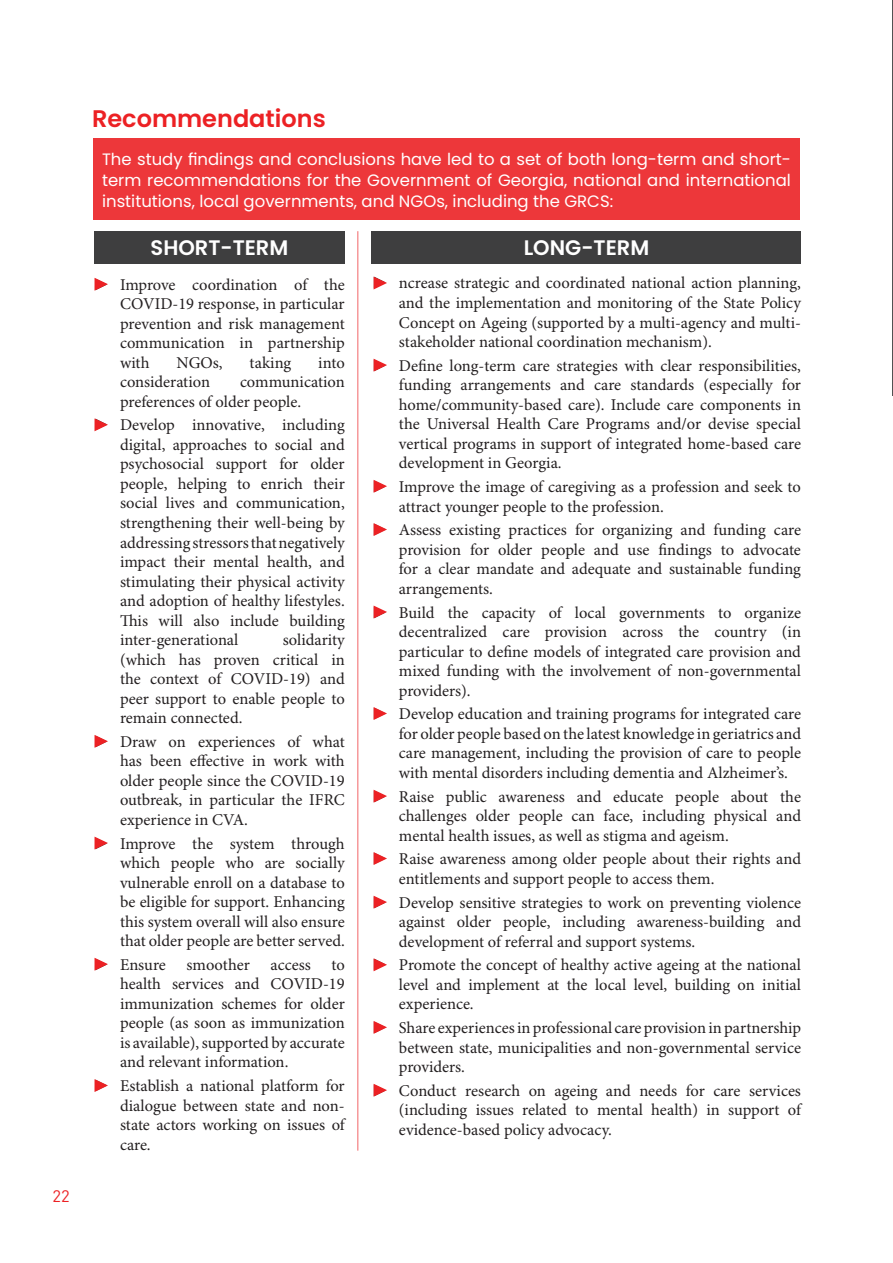
<style>
.page{position:relative;width:893px;height:1263px;background:#fff}
.page>*{position:absolute;margin:0;border:0;box-sizing:border-box;transform-origin:0 0}
.body_text{font:600 24px "Poppins";color:#ec2124}
.body_text-2{font:600 21px "Poppins";color:#fff}
.t1{font:16.5px/19.5px "Minion Pro";color:#231f20;text-align:justify}
.body_text-3{font:16.5px/21px "Poppins";color:#fff;text-align:justify}
.t2{font:16.5px "DIN Pro";color:#ec2124}
.s1{font-family:"Garamond"}
</style>
<div class="page">
<div style="left:94px;top:231px;width:251px;height:32px;background:#3e3e3f"></div>
<div style="left:372px;top:231px;width:429px;height:32px;background:#3e3e3f"></div>
<hr style="left:358px;top:231px;width:1px;height:920px;background:#ec2124">
<svg style="left:95px;top:278px;width:13px;height:13px"></svg>
<svg style="left:95px;top:418px;width:13px;height:13px"></svg>
<svg style="left:95px;top:1079px;width:13px;height:13px"></svg>
<svg style="left:374px;top:277px;width:13px;height:12px"></svg>
<svg style="left:374px;top:359px;width:13px;height:13px"></svg>
<svg style="left:374px;top:480px;width:13px;height:13px"></svg>
<svg style="left:374px;top:523px;width:13px;height:13px"></svg>
<svg style="left:374px;top:606px;width:13px;height:12px"></svg>
<svg style="left:374px;top:896px;width:13px;height:12px"></svg>
<svg style="left:374px;top:1021px;width:13px;height:13px"></svg>
<svg style="left:95px;top:735px;width:13px;height:13px"></svg>
<svg style="left:95px;top:837px;width:13px;height:12px"></svg>
<svg style="left:95px;top:958px;width:13px;height:13px"></svg>
<svg style="left:374px;top:707px;width:13px;height:13px"></svg>
<svg style="left:374px;top:790px;width:13px;height:12px"></svg>
<svg style="left:374px;top:852px;width:13px;height:13px"></svg>
<svg style="left:374px;top:958px;width:13px;height:13px"></svg>
<svg style="left:374px;top:1084px;width:13px;height:13px"></svg>
<div style="left:93px;top:138px;width:707px;height:81px;background:#ed373a"></div>
<hr style="left:892px;top:0;width:1px;height:396px;background:#3e3e3f">
<p class="t2" style="left:52px;top:1183px;width:19px">22</p>
<p class="body_text" style="left:92px;top:104px;width:235px">Recommendations</p>
<p class="body_text-3" style="left:102px;top:149px;width:690px">The study findings and conclusions have led to a set of both long-term and short&shy;term recommendations for the Government of Georgia, national and international institutions, local governments, and NGOs, including the GRCS:</p>
<p class="body_text-2" style="left:151px;top:236px;width:139px">SHORT-TERM</p>
<p class="body_text-2" style="left:524px;top:236px;width:127px">LONG-TERM</p>
<p class="t1" style="left:399px;top:274px;width:404px;text-indent:-27px"><span class="s1">►</span> ncrease strategic and coordinated national action planning, and the implementation and monitoring of the State Policy Concept on Ageing (supported by a multi-agency and multi&shy;stakeholder national coordination mechanism).</p>
<p class="t1" style="left:399px;top:356px;width:404px;text-indent:-27px"><span class="s1">►</span> Define long-term care strategies with clear responsibilities, funding arrangements and care standards (especially for home/community-based care). Include care components in the Universal Health Care Programs and/or devise special vertical programs in support of integrated home-based care development in Georgia.</p>
<p class="t1" style="left:399px;top:478px;width:404px;text-indent:-27px"><span class="s1">►</span> Improve the image of caregiving as a profession and seek to attract younger people to the profession.</p>
<p class="t1" style="left:399px;top:521px;width:404px;text-indent:-27px"><span class="s1">►</span> Assess existing practices for organizing and funding care provision for older people and use findings to advocate for a clear mandate and adequate and sustainable funding arrangements.</p>
<p class="t1" style="left:399px;top:603px;width:404px;text-indent:-27px"><span class="s1">►</span> Build the capacity of local governments to organize decentralized care provision across the country (in particular to define models of integrated care provision and mixed funding with the involvement of non-governmental providers).</p>
<p class="t1" style="left:399px;top:705px;width:404px;text-indent:-27px"><span class="s1">►</span> Develop education and training programs for integrated care for older people based on the latest knowledge in geriatrics and care management, including the provision of care to people with mental disorders including dementia and Alzheimer’s.</p>
<p class="t1" style="left:399px;top:787px;width:404px;text-indent:-27px"><span class="s1">►</span> Raise public awareness and educate people about the challenges older people can face, including physical and mental health issues, as well as stigma and ageism.</p>
<p class="t1" style="left:399px;top:850px;width:404px;text-indent:-27px"><span class="s1">►</span> Raise awareness among older people about their rights and entitlements and support people to access them.</p>
<p class="t1" style="left:399px;top:893px;width:404px;text-indent:-27px"><span class="s1">►</span> Develop sensitive strategies to work on preventing violence against older people, including awareness-building and development of referral and support systems.</p>
<p class="t1" style="left:399px;top:956px;width:404px;text-indent:-27px"><span class="s1">►</span> Promote the concept of healthy active ageing at the national level and implement at the local level, building on initial experience.</p>
<p class="t1" style="left:399px;top:1019px;width:404px;text-indent:-27px"><span class="s1">►</span> Share experiences in professional care provision in partnership between state, municipalities and non-governmental service providers.</p>
<p class="t1" style="left:399px;top:1081px;width:404px;text-indent:-27px"><span class="s1">►</span> Conduct research on ageing and needs for care services (including issues related to mental health) in support of evidence-based policy advocacy.</p>
<p class="t1" style="left:120px;top:275px;width:226px;text-indent:-27px"><span class="s1">►</span> Improve coordination of the COVID-19 response, in particular prevention and risk management communication in partnership with</p>
<p class="t1" style="left:177px;top:353px;width:47px">NGOs,</p>
<p class="t1" style="left:250px;top:353px;width:43px">taking</p>
<p class="t1" style="left:318px;top:353px;width:28px">into</p>
<p class="t1" style="left:120px;top:373px;width:92px">consideration</p>
<p class="t1" style="left:120px;top:373px;width:226px;text-indent:120px">communication preferences of older people.</p>
<p class="t1" style="left:120px;top:416px;width:226px;text-indent:-27px"><span class="s1">►</span> Develop innovative, including digital, approaches to social and psychosocial support for older people, helping to enrich their social lives and communication, strengthening their well-being by addressing stressors that negatively impact their mental health, and stimulating their physical activity and adoption of healthy lifestyles.<br>This will also include building inter-generational</p>
<p class="t1" style="left:120px;top:631px;width:226px;text-indent:163px">solidarity (which has proven critical in the context of COVID-19) and peer support to enable people to remain connected.</p>
<p class="t1" style="left:120px;top:732px;width:226px;text-indent:-27px"><span class="s1">►</span> Draw on experiences of what has been effective in work with older people since the COVID-19 outbreak, in particular the IFRC experience in CVA.</p>
<p class="t1" style="left:120px;top:834px;width:226px;text-indent:-27px"><span class="s1">►</span> Improve the system through which people who are socially vulnerable enroll on a database to be eligible for support. Enhancing this system overall will also ensure that older people are better served.</p>
<p class="t1" style="left:93px;top:955px;width:74px"><span class="s1">►</span> Ensure</p>
<p class="t1" style="left:187px;top:955px;width:65px">smoother</p>
<p class="t1" style="left:271px;top:955px;width:42px">access</p>
<p class="t1" style="left:120px;top:955px;width:226px;text-indent:211px">to health services and COVID-19 immunization schemes for older people (as soon as immunization is available), supported by accurate and relevant information.</p>
<p class="t1" style="left:120px;top:1077px;width:226px;text-indent:-27px"><span class="s1">►</span> Establish a national platform for dialogue between state and non&shy;state actors working on issues of care.</p>
</div>
